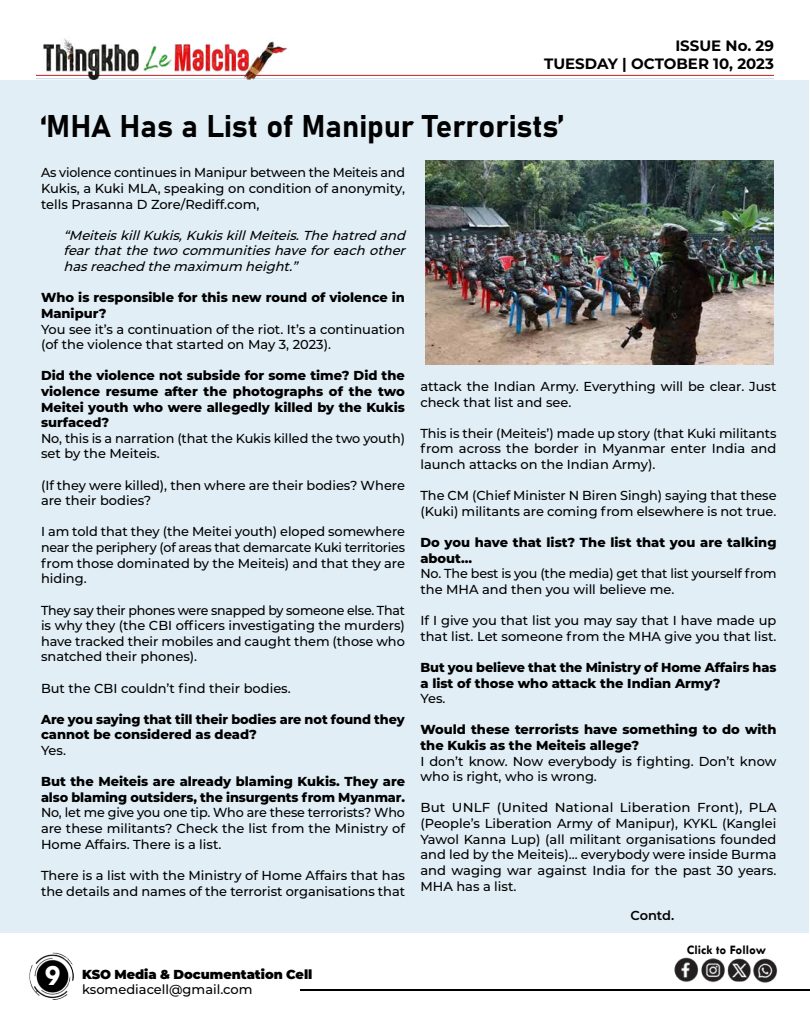
<style>
.page{position:relative;width:810px;height:1013px;background:#fff}
.page>*{position:absolute;margin:0;border:0;box-sizing:border-box;transform-origin:0 0}
.t1{font:31px "Bahnschrift";color:#000}
.t2{font:700 30px "Tw Cen";color:#fff}
.t3{font:700 15px/18px "Montserrat";color:#000;text-align:right}
.t4{font:500 13px/15.6px "Montserrat";color:#000}
.t5{font:800 13px/15.6px "Montserrat";color:#000}
.t6{font:italic 500 13px/15.6px "Montserrat";color:#000;text-align:justify}
.t7{font:900 13px "Montserrat";letter-spacing:-.005em;color:#000}
.t8{font:700 13px "Tw Cen";color:#000}
.t9{font:600 13px "Montserrat";letter-spacing:-.01em;color:#000}
</style>
<div class="page">
<hr style="left:36px;top:75px;width:738px;height:1px;background:#bf1f21">
<hr style="left:36px;top:78px;width:738px;height:1px;background:#c5dded">
<img style="left:36px;top:38px;width:254px;height:41px">
<hr style="left:301px;top:989px;width:509px;height:1px;background:#000">
<img style="left:674px;top:957px;width:104px;height:25px">
<img style="left:29px;top:952px;width:45px;height:47px">
<div style="left:0;top:80px;width:809px;height:852px;background:#e1eef6"></div>
<img style="left:425px;top:161px;width:348px;height:204px">
<p class="t3" style="left:544px;top:35px;width:231px">ISSUE No. 29<br>TUESDAY | OCTOBER 10, 2023</p>
<h1 class="t1" style="left:41px;top:102px;width:524px">‘MHA Has a List of Manipur Terrorists’</h1>
<p class="t4" style="left:41px;top:164px;width:366px;text-align:justify">As violence continues in Manipur between the Meiteis and Kukis, a Kuki MLA, speaking on condition of anonymity, tells Prasanna D Zore/Rediff.com,</p>
<p class="t6" style="left:64px;top:227px;width:348px">“MeiteiskillKukis,KukiskillMeiteis.Thehatred and fearthatthetwocommunitieshaveforeach other hasreached themaximum height.”</p>
<p class="t5" style="left:41px;top:289px;width:366px">Who is responsible for this new round of violence in<br>Manipur?</p>
<p class="t4" style="left:41px;top:320px;width:365px">You see it’s a continuation of the riot. It’s a continuation (of the violence that started on May 3, 2023).</p>
<p class="t5" style="left:41px;top:367px;width:366px;text-align:justify">Did the violence not subside for some time? Did the violence resume after the photographs of the two Meitei youth who were allegedly killed by the Kukis surfaced?</p>
<p class="t4" style="left:41px;top:430px;width:365px">No, this is a narration (that the Kukis killed the two youth) set by the Meiteis.</p>
<p class="t4" style="left:41px;top:476px;width:365px">(If they were killed), then where are their bodies? Where are their bodies?</p>
<p class="t4" style="left:41px;top:523px;width:366px;text-align:justify">I am told that they (the Meitei youth) eloped somewhere near the periphery (of areas that demarcate Kuki territories from those dominated by the Meiteis) and that they are hiding.</p>
<p class="t4" style="left:41px;top:601px;width:366px;text-align:justify">They say their phones were snapped by someone else. That is why they (the CBI officers investigating the murders) have tracked their mobiles and caught them (those who snatched their phones).</p>
<p class="t4" style="left:41px;top:679px;width:251px">But the CBI couldn’t find their bodies.</p>
<p class="t5" style="left:41px;top:710px;width:365px">Are you saying that till their bodies are not found they cannot be considered as dead?</p>
<p class="t4" style="left:41px;top:742px;width:27px">Yes.</p>
<p class="t5" style="left:41px;top:773px;width:366px">But the Meiteis are already blaming Kukis. They are also blaming outsiders, the insurgents from Myanmar.</p>
<p class="t4" style="left:41px;top:804px;width:366px;text-align:justify">No, let me give you one tip. Who are these terrorists? Who are these militants? Check the list from the Ministry of Home Affairs. There is a list.</p>
<p class="t4" style="left:41px;top:866px;width:366px">There is a list with the Ministry of Home Affairs that has the details and names of the terrorist organisations that</p>
<h2 class="t2" style="left:45px;top:957px;width:17px">9</h2>
<p class="t7" style="left:82px;top:964px;width:232px">KSO Media &amp; Documentation Cell</p>
<p class="t4" style="left:82px;top:981px;width:172px">ksomediacell@gmail.com</p>
<p class="t4" style="left:420px;top:378px;width:358px">attack the Indian Army. Everything will be clear. Just check that list and see.</p>
<p class="t4" style="left:420px;top:425px;width:358px;text-align:justify">This is their (Meiteis’) made up story (that Kuki militants from across the border in Myanmar enter India and launch attacks on the Indian Army).</p>
<p class="t4" style="left:420px;top:487px;width:358px">The CM (Chief Minister N Biren Singh) saying that these (Kuki) militants are coming from elsewhere is not true.</p>
<p class="t5" style="left:420px;top:534px;width:358px">Do you have that list? The list that you are talking about...</p>
<p class="t4" style="left:420px;top:565px;width:358px">No. The best is you (the media) get that list yourself from the MHA and then you will believe me.</p>
<p class="t4" style="left:420px;top:612px;width:358px">If I give you that list you may say that I have made up that list. Let someone from the MHA give you that list.</p>
<p class="t5" style="left:420px;top:658px;width:358px">But you believe that the Ministry of Home Affairs has a list of those who attack the Indian Army?</p>
<p class="t4" style="left:420px;top:690px;width:27px">Yes.</p>
<p class="t5" style="left:420px;top:721px;width:358px">Would these terrorists have something to do with the Kukis as the Meiteis allege?</p>
<p class="t4" style="left:420px;top:752px;width:358px">I don’t know. Now everybody is fighting. Don’t know who is right, who is wrong.</p>
<p class="t4" style="left:420px;top:799px;width:358px;text-align:justify">But UNLF (United National Liberation Front), PLA (People’s Liberation Army of Manipur), KYKL (Kanglei Yawol Kanna Lup) (all militant organisations founded and led by the Meiteis)... everybody were inside Burma and waging war against India for the past 30 years.<br>MHA has a list.</p>
<p class="t9" style="left:630px;top:905px;width:45px">Contd.</p>
<p class="t8" style="left:687px;top:941px;width:81px">Click to Follow</p>
</div>
